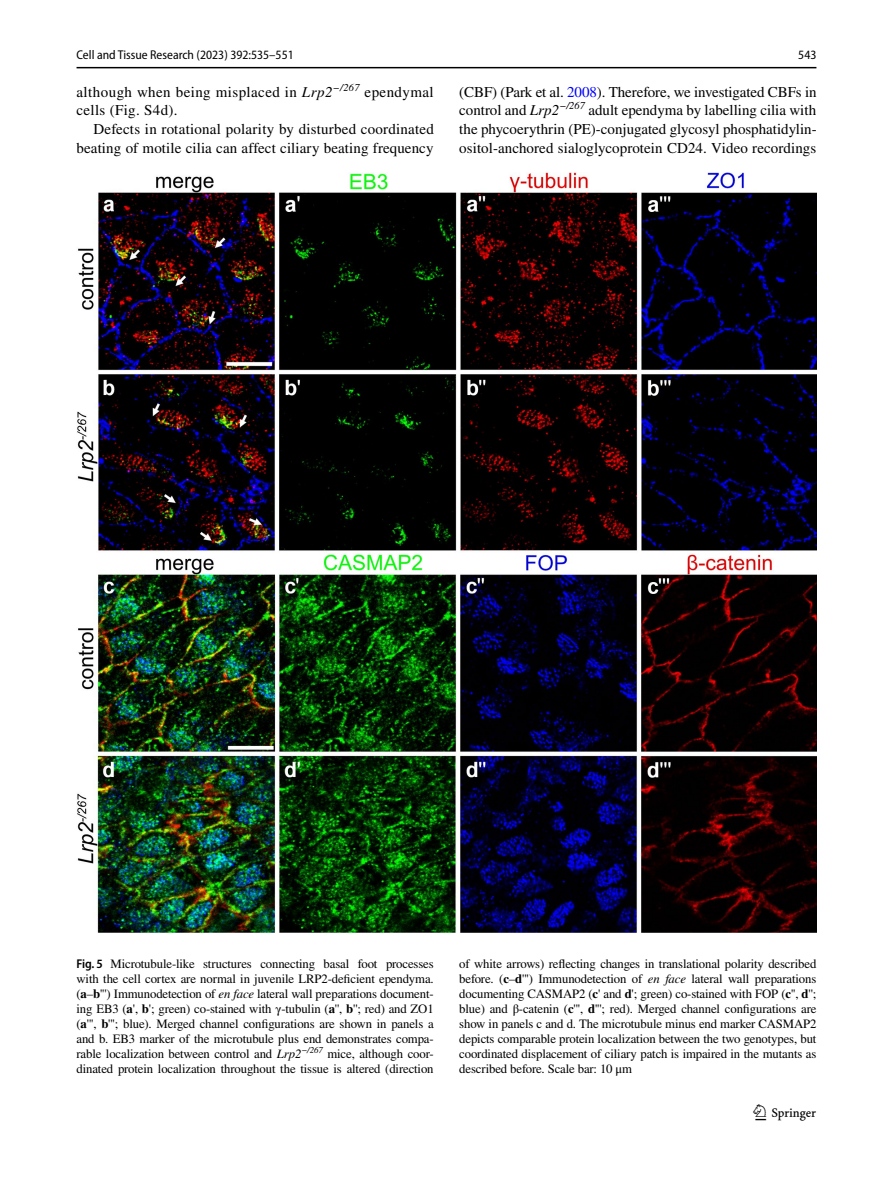
<style>
.page{position:relative;width:893px;height:1187px;background:#fff}
.page>*{position:absolute;margin:0;border:0;box-sizing:border-box;transform-origin:0 0}
.t1{font:22.5px "Springnew Regular 3";color:#000}
.t2{font:15px/18.8px "STIX";letter-spacing:.005em;color:#000;text-align:right}
.t3{font:15px/18.8px "STIX";letter-spacing:.03em;color:#000}
.t4{font:12.75px/15px "STIX";letter-spacing:-.01em;color:#000;text-align:justify}
.t5{font:semi-condensed 12.75px "Myriad Pro";color:#000}
.s1{font-style:italic}
.s2{color:#00f}
.s3{font-family:"Myriad Pro";font-weight:600;font-stretch:semi-condensed}
.s4{font-weight:700}
</style>
<div class="page">
<hr style="left:77px;top:67px;width:739px;height:1px;background:#000">
<img style="left:77px;top:172px;width:739px;height:760px">
<p class="t5" style="left:77px;top:48px;width:219px">Cell and Tissue Research (2023) 392:535–551</p>
<p class="t5" style="left:798px;top:48px;width:20px">543</p>
<p class="t3" style="left:77px;top:83px;width:359px">although when being misplaced in <span class="s1">Lrp2</span><sup>−/267</sup> ependymal cells (Fig. S4d).</p>
<p class="t2" style="left:77px;top:121px;width:359px">Defects in rotational polarity by disturbed coordinated beating of motile cilia can affect ciliary beating frequency</p>
<p class="t2" style="left:459px;top:83px;width:359px;text-align:justify">(CBF) (Park et al. <span class="s2">2008</span>). Therefore, we investigated CBFs in control and <span class="s1">Lrp2</span><sup>−/267</sup> adult ependyma by labelling cilia with the phycoerythrin (PE)-conjugated glycosyl phosphatidylin&shy;ositol-anchored sialoglycoprotein CD24. Video recordings</p>
<p class="t4" style="left:77px;top:957px;width:359px"><span class="s3">Fig. 5</span> Microtubule-like structures connecting basal foot processes with the cell cortex are normal in juvenile LRP2-deficient ependyma. (<span class="s4">a</span>–<span class="s4">b</span>''') Immunodetection of <span class="s1">en face</span> lateral wall preparations document&shy;ing EB3 (<span class="s4">a</span>', <span class="s4">b</span>'; green) co-stained with γ-tubulin (<span class="s4">a</span>'', <span class="s4">b</span>''; red) and ZO1 (<span class="s4">a</span>''', <span class="s4">b</span>'''; blue). Merged channel configurations are shown in panels a and b. EB3 marker of the microtubule plus end demonstrates compa&shy;rable localization between control and <span class="s1">Lrp2</span><sup>−/267</sup> mice, although coor&shy;dinated protein localization throughout the tissue is altered (direction</p>
<p class="t4" style="left:459px;top:957px;width:359px">of white arrows) reflecting changes in translational polarity described before. (<span class="s4">c</span>–<span class="s4">d</span>''') Immunodetection of <span class="s1">en face</span> lateral wall preparations documenting CASMAP2 (<span class="s4">c</span>' and <span class="s4">d</span>'; green) co-stained with FOP (<span class="s4">c</span>'', <span class="s4">d</span>''; blue) and β-catenin (<span class="s4">c</span>''', <span class="s4">d</span>'''; red). Merged channel configurations are show in panels c and d. The microtubule minus end marker CASMAP2 depicts comparable protein localization between the two genotypes, but coordinated displacement of ciliary patch is impaired in the mutants as described before. Scale bar: 10 μm</p>
<h1 class="t1" style="left:755px;top:1104px;width:62px">1 3</h1>
</div>
